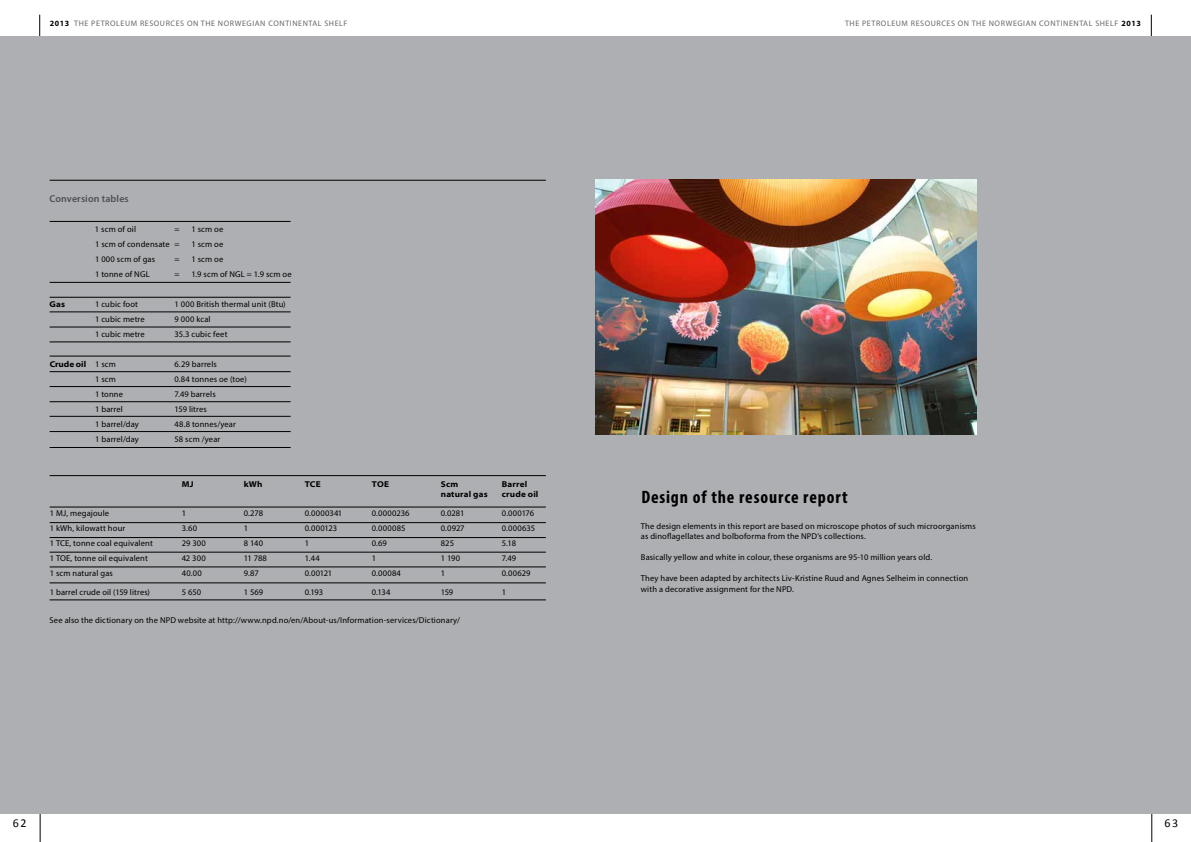
<style>
.page{position:relative;width:1191px;height:842px;background:#fff}
.page>*{position:absolute;margin:0;border:0;box-sizing:border-box;transform-origin:0 0}
.t1{font:700 condensed 18px "Myriad Pro";letter-spacing:.05em;color:#000}
.t2{font:12px "Calibri";color:#000}
.t3{font:600 10px "Myriad Pro";letter-spacing:.01em;color:#504f53}
.t4{font:8.5px/10.5px "Myriad Pro";letter-spacing:.015em;color:#000}
.t5{font:700 semi-expanded 8.5px "Myriad Pro";letter-spacing:.02em;color:#000}
.t6{font:700 semi-expanded 8.5px "Myriad Pro";color:#000}
.t7{font:8px "Myriad Pro";letter-spacing:.07em;color:#68676c}
.s1{font-weight:700;color:#000}
.s2{font-weight:400;font-stretch:normal}
</style>
<div class="page">
<svg style="left:39px;top:15px;width:1px;height:21px"></svg>
<svg style="left:40px;top:814px;width:1px;height:28px"></svg>
<svg style="left:1150px;top:15px;width:1px;height:21px"></svg>
<svg style="left:1151px;top:814px;width:1px;height:28px"></svg>
<div style="left:0;top:36px;width:1191px;height:778px;background:#aeafb2"></div>
<img style="left:595px;top:180px;width:381px;height:255px">
<hr style="left:50px;top:221px;width:241px;height:1px;background:#000">
<hr style="left:50px;top:282px;width:241px;height:1px;background:#000">
<hr style="left:50px;top:312px;width:241px;height:1px;background:#000">
<hr style="left:50px;top:327px;width:241px;height:1px;background:#000">
<hr style="left:50px;top:342px;width:241px;height:1px;background:#000">
<hr style="left:50px;top:297px;width:241px;height:1px;background:#000">
<hr style="left:50px;top:356px;width:241px;height:1px;background:#000">
<hr style="left:50px;top:371px;width:241px;height:1px;background:#000">
<hr style="left:50px;top:386px;width:241px;height:1px;background:#000">
<hr style="left:50px;top:402px;width:241px;height:1px;background:#000">
<hr style="left:50px;top:416px;width:241px;height:1px;background:#000">
<hr style="left:50px;top:431px;width:241px;height:1px;background:#000">
<hr style="left:50px;top:447px;width:241px;height:1px;background:#000">
<hr style="left:50px;top:507px;width:496px;height:1px;background:#000">
<hr style="left:50px;top:522px;width:496px;height:1px;background:#000">
<hr style="left:50px;top:537px;width:496px;height:1px;background:#000">
<hr style="left:50px;top:552px;width:496px;height:1px;background:#000">
<hr style="left:50px;top:567px;width:496px;height:1px;background:#000">
<hr style="left:50px;top:583px;width:496px;height:1px;background:#000">
<hr style="left:50px;top:599px;width:496px;height:1px;background:#000">
<hr style="left:50px;top:475px;width:496px;height:1px;background:#000">
<hr style="left:50px;top:180px;width:496px;height:1px;background:#000">
<p class="t7" style="left:50px;top:18px;width:299px"><span class="s1">2013</span> THE PETROLEUM RESOURCES ON THE NORWEGIAN CONTINENTAL SHELF</p>
<p class="t3" style="left:50px;top:192px;width:81px">Conversion tables</p>
<p class="t4" style="left:95px;top:224px;width:43px">1 scm of oil</p>
<p class="t4" style="left:174px;top:224px;width:7px">=</p>
<p class="t4" style="left:191px;top:224px;width:33px">1 scm oe</p>
<p class="t4" style="left:95px;top:239px;width:86px">1 scm of condensate =</p>
<p class="t4" style="left:191px;top:239px;width:33px">1 scm oe</p>
<p class="t4" style="left:95px;top:254px;width:62px">1 000 scm of gas</p>
<p class="t4" style="left:174px;top:254px;width:7px">=</p>
<p class="t4" style="left:191px;top:254px;width:33px">1 scm oe</p>
<p class="t4" style="left:95px;top:269px;width:56px">1 tonne of NGL</p>
<p class="t4" style="left:174px;top:269px;width:7px">=</p>
<p class="t4" style="left:191px;top:269px;width:102px">1.9 scm of NGL = 1.9 scm oe</p>
<p class="t5" style="left:50px;top:299px;width:17px">Gas</p>
<p class="t4" style="left:95px;top:299px;width:45px">1 cubic foot</p>
<p class="t4" style="left:174px;top:299px;width:113px">1 000 British thermal unit (Btu)</p>
<p class="t4" style="left:95px;top:314px;width:51px">1 cubic metre</p>
<p class="t4" style="left:174px;top:314px;width:38px">9 000 kcal</p>
<p class="t4" style="left:95px;top:329px;width:51px">1 cubic metre</p>
<p class="t4" style="left:174px;top:329px;width:55px">35.3 cubic feet</p>
<p class="t6" style="left:50px;top:359px;width:68px">Crude oil <span class="s2">1 scm</span></p>
<p class="t4" style="left:174px;top:359px;width:44px">6.29 barrels</p>
<p class="t4" style="left:95px;top:374px;width:22px">1 scm</p>
<p class="t4" style="left:174px;top:374px;width:74px">0.84 tonnes oe (toe)</p>
<p class="t4" style="left:95px;top:389px;width:30px">1 tonne</p>
<p class="t4" style="left:174px;top:389px;width:43px">7.49 barrels</p>
<p class="t4" style="left:95px;top:404px;width:29px">1 barrel</p>
<p class="t4" style="left:174px;top:404px;width:34px">159 litres</p>
<p class="t4" style="left:95px;top:419px;width:45px">1 barrel/day</p>
<p class="t4" style="left:174px;top:419px;width:63px">48.8 tonnes/year</p>
<p class="t4" style="left:95px;top:434px;width:45px">1 barrel/day</p>
<p class="t4" style="left:174px;top:434px;width:47px">58 scm /year</p>
<p class="t5" style="left:182px;top:479px;width:13px">MJ</p>
<p class="t5" style="left:244px;top:479px;width:20px">kWh</p>
<p class="t5" style="left:305px;top:479px;width:17px">TCE</p>
<p class="t5" style="left:372px;top:479px;width:19px">TOE</p>
<p class="t5" style="left:441px;top:479px;width:19px">Scm</p>
<p class="t5" style="left:502px;top:479px;width:27px">Barrel</p>
<p class="t5" style="left:441px;top:490px;width:48px">natural gas</p>
<p class="t5" style="left:502px;top:490px;width:38px">crude oil</p>
<p class="t4" style="left:50px;top:508px;width:61px">1 MJ, megajoule</p>
<p class="t4" style="left:182px;top:508px;width:6px">1</p>
<p class="t4" style="left:244px;top:508px;width:21px">0.278</p>
<p class="t4" style="left:305px;top:508px;width:39px">0.0000341</p>
<p class="t4" style="left:372px;top:508px;width:39px">0.0000236</p>
<p class="t4" style="left:441px;top:508px;width:25px">0.0281</p>
<p class="t4" style="left:502px;top:508px;width:34px">0.000176</p>
<p class="t4" style="left:50px;top:523px;width:77px">1 kWh, kilowatt hour</p>
<p class="t4" style="left:182px;top:523px;width:17px">3.60</p>
<p class="t4" style="left:244px;top:523px;width:6px">1</p>
<p class="t4" style="left:305px;top:523px;width:34px">0.000123</p>
<p class="t4" style="left:372px;top:523px;width:35px">0.000085</p>
<p class="t4" style="left:441px;top:523px;width:25px">0.0927</p>
<p class="t4" style="left:502px;top:523px;width:35px">0.000635</p>
<p class="t4" style="left:50px;top:538px;width:105px">1 TCE, tonne coal equivalent</p>
<p class="t4" style="left:182px;top:538px;width:26px">29 300</p>
<p class="t4" style="left:244px;top:538px;width:21px">8 140</p>
<p class="t4" style="left:305px;top:538px;width:6px">1</p>
<p class="t4" style="left:372px;top:538px;width:17px">0.69</p>
<p class="t4" style="left:441px;top:538px;width:15px">825</p>
<p class="t4" style="left:502px;top:538px;width:16px">5.18</p>
<p class="t4" style="left:50px;top:553px;width:100px">1 TOE, tonne oil equivalent</p>
<p class="t4" style="left:182px;top:553px;width:25px">42 300</p>
<p class="t4" style="left:244px;top:553px;width:25px">11 788</p>
<p class="t4" style="left:305px;top:553px;width:17px">1.44</p>
<p class="t4" style="left:372px;top:553px;width:6px">1</p>
<p class="t4" style="left:441px;top:553px;width:21px">1 190</p>
<p class="t4" style="left:502px;top:553px;width:16px">7.49</p>
<p class="t4" style="left:50px;top:568px;width:65px">1 scm natural gas</p>
<p class="t4" style="left:182px;top:568px;width:21px">40.00</p>
<p class="t4" style="left:244px;top:568px;width:16px">9.87</p>
<p class="t4" style="left:305px;top:568px;width:29px">0.00121</p>
<p class="t4" style="left:372px;top:568px;width:31px">0.00084</p>
<p class="t4" style="left:441px;top:568px;width:6px">1</p>
<p class="t4" style="left:502px;top:568px;width:30px">0.00629</p>
<p class="t4" style="left:50px;top:587px;width:102px">1 barrel crude oil (159 litres)</p>
<p class="t4" style="left:182px;top:587px;width:21px">5 650</p>
<p class="t4" style="left:244px;top:587px;width:21px">1 569</p>
<p class="t4" style="left:305px;top:587px;width:20px">0.193</p>
<p class="t4" style="left:372px;top:587px;width:20px">0.134</p>
<p class="t4" style="left:441px;top:587px;width:14px">159</p>
<p class="t4" style="left:502px;top:587px;width:6px">1</p>
<p class="t4" style="left:50px;top:615px;width:412px">See also the dictionary on the NPD website at http://www.npd.no/en/About-us/Information-services/Dictionary/</p>
<h2 class="t2" style="left:13px;top:816px;width:15px">62</h2>
<p class="t7" style="left:845px;top:18px;width:297px">THE PETROLEUM RESOURCES ON THE NORWEGIAN CONTINENTAL SHELF <span class="s1">2013</span></p>
<h1 class="t1" style="left:641px;top:486px;width:208px">Design of the resource report</h1>
<p class="t4" style="left:641px;top:521px;width:336px">The design elements in this report are based on microscope photos of such microorganisms as dinoflagellates and bolboforma from the NPD’s collections.</p>
<p class="t4" style="left:641px;top:552px;width:293px">Basically yellow and white in colour, these organisms are 95-10 million years old.</p>
<p class="t4" style="left:641px;top:573px;width:329px">They have been adapted by architects Liv-Kristine Ruud and Agnes Selheim in connection with a decorative assignment for the NPD.</p>
<h2 class="t2" style="left:1164px;top:816px;width:15px">63</h2>
</div>
